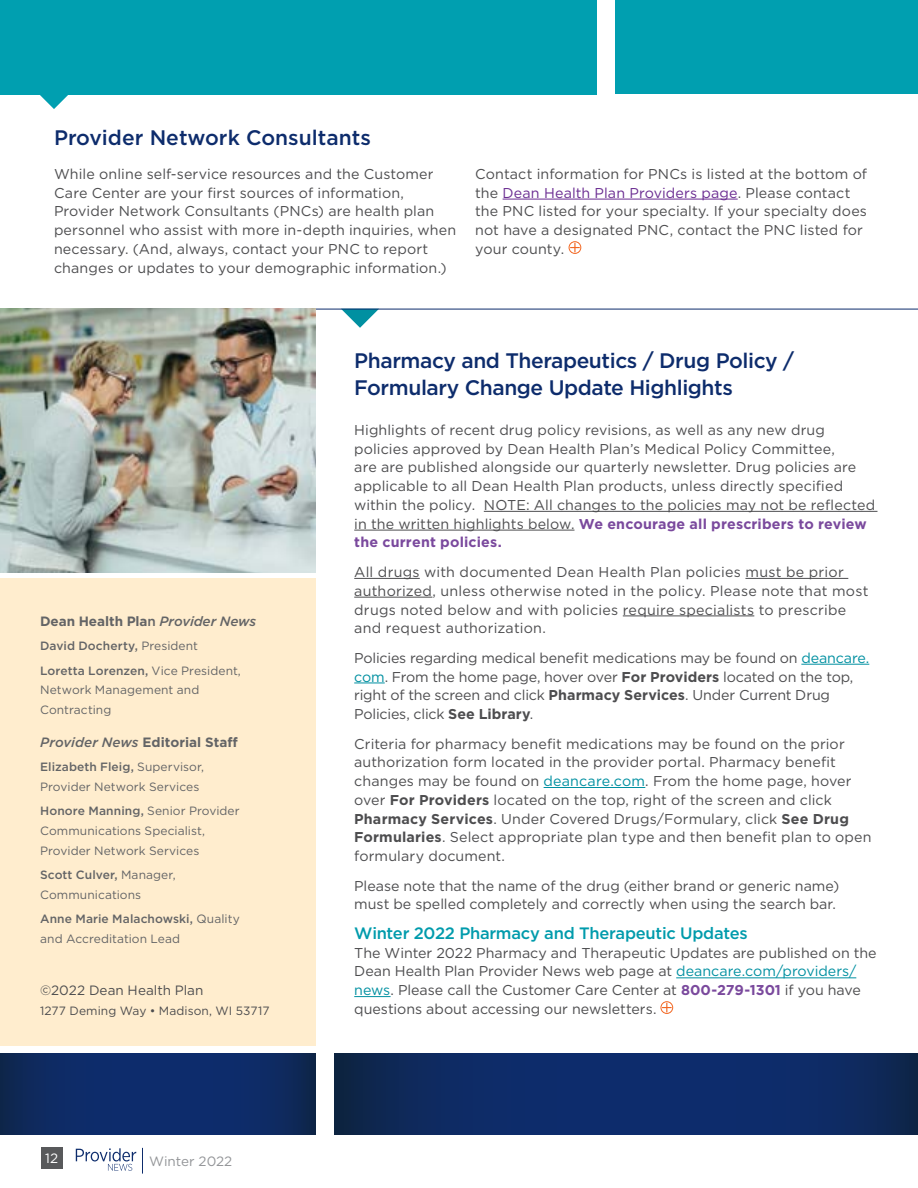
<style>
.page{position:relative;width:918px;height:1188px;background:#fff}
.page>*{position:absolute;margin:0;border:0;box-sizing:border-box;transform-origin:0 0}
.t1{font:500 21px/27px "Gotham";letter-spacing:-.02em;color:#0d2c6c}
.t2{font:500 21px "Gotham";color:#0d2c6c}
.t3{font:500 16.5px "Gotham";letter-spacing:-.015em;color:#009bac}
.t4{font:14.25px/18.8px "Gotham";letter-spacing:.005em;color:#4d4d4f}
.t5{font:700 13.5px "Gotham";color:#636466}
.t6{font:13.5px "Gotham";color:#4d4d4f}
.t7{font:13.5px "Gotham";color:#939598}
.t8{font:13.5px "Gotham";color:#fff}
.t9{font:12px/19.8px "Gotham";letter-spacing:.005em;color:#636466}
.t10{font:500 12px/24.2px "Gotham";letter-spacing:.005em;color:#636466}
.t11{font:12px "Gotham";letter-spacing:.005em;color:#4d4d4f}
.s1{color:#6a2c91}
.s2{font-weight:500}
.s3{font-weight:500;font-style:italic}
.s4{font-weight:400}
.s5{font-weight:700;color:#7a499d}
.s6{color:#0090a1}
.s7{font-weight:700}
</style>
<div class="page">
<div style="left:616px;top:0;width:302px;height:94px;background:#009fb0"></div>
<div style="left:0;top:0;width:597px;height:94px;background:#009fb0"></div>
<svg style="left:35px;top:94px;width:38px;height:15px"></svg>
<svg style="left:335px;top:1053px;width:582px;height:81px;background:#0d2a62"></svg>
<hr style="left:917px;top:1053px;width:1px;height:81px;background:#0d2443">
<svg style="left:0;top:1053px;width:316px;height:81px;background:#0d2a64"></svg>
<div style="left:41px;top:1148px;width:21px;height:21px;background:#58595b"></div>
<svg style="left:142px;top:1148px;width:1px;height:26px"></svg>
<svg style="left:76px;top:1148px;width:60px;height:23px"></svg>
<svg style="left:342px;top:310px;width:36px;height:18px"></svg>
<hr style="left:0;top:309px;width:918px;height:1px;background:#0d2c6c">
<hr style="left:484px;top:511px;width:393px;height:1px;background:#4d4d4f">
<hr style="left:354px;top:530px;width:221px;height:1px;background:#4d4d4f">
<hr style="left:354px;top:578px;width:66px;height:1px;background:#4d4d4f">
<hr style="left:745px;top:578px;width:103px;height:1px;background:#4d4d4f">
<hr style="left:354px;top:597px;width:78px;height:1px;background:#4d4d4f">
<hr style="left:623px;top:616px;width:131px;height:1px;background:#4d4d4f">
<hr style="left:801px;top:664px;width:68px;height:1px;background:#0090a1">
<hr style="left:354px;top:683px;width:31px;height:1px;background:#0090a1">
<hr style="left:544px;top:787px;width:101px;height:1px;background:#0090a1">
<hr style="left:676px;top:977px;width:180px;height:1px;background:#0090a1">
<hr style="left:354px;top:996px;width:37px;height:1px;background:#0090a1">
<div style="left:660px;top:1001px;width:13px;height:13px;border:1px solid #f26722;border-radius:50%"></div>
<svg style="left:662px;top:1003px;width:10px;height:9px"></svg>
<hr style="left:503px;top:199px;width:235px;height:1px;background:#6a2c91">
<div style="left:569px;top:241px;width:12px;height:13px;border:1px solid #f26722;border-radius:50%"></div>
<svg style="left:570px;top:243px;width:10px;height:9px"></svg>
<div style="left:0;top:578px;width:316px;height:467px;background:#ffedce"></div>
<img style="left:0;top:309px;width:316px;height:264px">
<h1 class="t2" style="left:54px;top:124px;width:318px">Provider Network Consultants</h1>
<p class="t4" style="left:54px;top:164px;width:404px">While online self-service resources and the Customer Care Center are your first sources of information, Provider Network Consultants (PNCs) are health plan personnel who assist with more in-depth inquiries, when necessary. (And, always, contact your PNC to report changes or updates to your demographic information.)</p>
<p class="t4" style="left:475px;top:164px;width:393px">Contact information for PNCs is listed at the bottom of the <span class="s1">Dean Health Plan Providers page</span>. Please contact the PNC listed for your specialty. If your specialty does not have a designated PNC, contact the PNC listed for your county.</p>
<p class="t5" style="left:40px;top:613px;width:218px">Dean Health Pla<span class="s2">n</span> <span class="s3">Provider News</span></p>
<p class="t10" style="left:40px;top:634px;width:202px">David Docherty, <span class="s4">President<br></span>Loretta Lorenzen, <span class="s4">Vice President,</span></p>
<p class="t9" style="left:40px;top:680px;width:161px">Network Management and<br>Contracting</p>
<p class="t5" style="left:40px;top:733px;width:199px"><span class="s3">Provider News</span> Editorial Staff</p>
<p class="t9" style="left:40px;top:757px;width:166px"><span class="s2">Elizabeth Fleig,</span> Supervisor,<br>Provider Network Services</p>
<p class="t9" style="left:40px;top:801px;width:201px"><span class="s2">Honore Manning,</span> Senior Provider<br>Communications Specialist,<br>Provider Network Services</p>
<p class="t9" style="left:40px;top:865px;width:137px"><span class="s2">Scott Culver,</span> Manager,<br>Communications</p>
<p class="t9" style="left:40px;top:909px;width:201px"><span class="s2">Anne Marie Malachowski,</span> Quality and Accreditation Lead</p>
<p class="t6" style="left:40px;top:982px;width:165px">©2022 Dean Health Plan</p>
<p class="t11" style="left:40px;top:1003px;width:231px">1277 Deming Way • Madison, WI 53717</p>
<p class="t8" style="left:45px;top:1149px;width:14px">12</p>
<p class="t7" style="left:149px;top:1153px;width:85px">Winter 2022</p>
<h1 class="t1" style="left:354px;top:347px;width:441px">Pharmacy and Therapeutics / Drug Policy /<br>Formulary Change Update Highlights</h1>
<p class="t4" style="left:354px;top:420px;width:522px">Highlights of recent drug policy revisions, as well as any new drug policies approved by Dean Health Plan’s Medical Policy Committee,<br>are are published alongside our quarterly newsletter. Drug policies are applicable to all Dean Health Plan products, unless directly specified within the policy. NOTE: All changes to the policies may not be reflected in the written highlights below. <span class="s5">We encourage all prescribers to review the current policies.</span></p>
<p class="t4" style="left:354px;top:562px;width:516px">All drugs with documented Dean Health Plan policies must be prior authorized, unless otherwise noted in the policy. Please note that most drugs noted below and with policies require specialists to prescribe and request authorization.</p>
<p class="t4" style="left:354px;top:648px;width:517px">Policies regarding medical benefit medications may be found on <span class="s6">deancare. com</span>. From the home page, hover over <span class="s7">For Providers</span> located on the top, right of the screen and click <span class="s7">Pharmacy Services</span>. Under Current Drug Policies, click <span class="s7">See Library</span>.</p>
<p class="t4" style="left:354px;top:734px;width:519px">Criteria for pharmacy benefit medications may be found on the prior authorization form located in the provider portal. Pharmacy benefit changes may be found on <span class="s6">deancare.com</span>. From the home page, hover over <span class="s7">For Providers</span> located on the top, right of the screen and click <span class="s7">Pharmacy Services</span>. Under Covered Drugs/Formulary, click <span class="s7">See Drug Formularies</span>. Select appropriate plan type and then benefit plan to open formulary document.</p>
<p class="t4" style="left:354px;top:876px;width:486px">Please note that the name of the drug (either brand or generic name) must be spelled completely and correctly when using the search bar.</p>
<p class="t3" style="left:354px;top:922px;width:395px">Winter 2022 Pharmacy and Therapeutic Updates</p>
<p class="t4" style="left:354px;top:943px;width:524px">The Winter 2022 Pharmacy and Therapeutic Updates are published on the Dean Health Plan Provider News web page at <span class="s6">deancare.com/providers/ news</span>. Please call the Customer Care Center at <span class="s5">800-279-1301</span> if you have questions about accessing our newsletters.</p>
</div>
